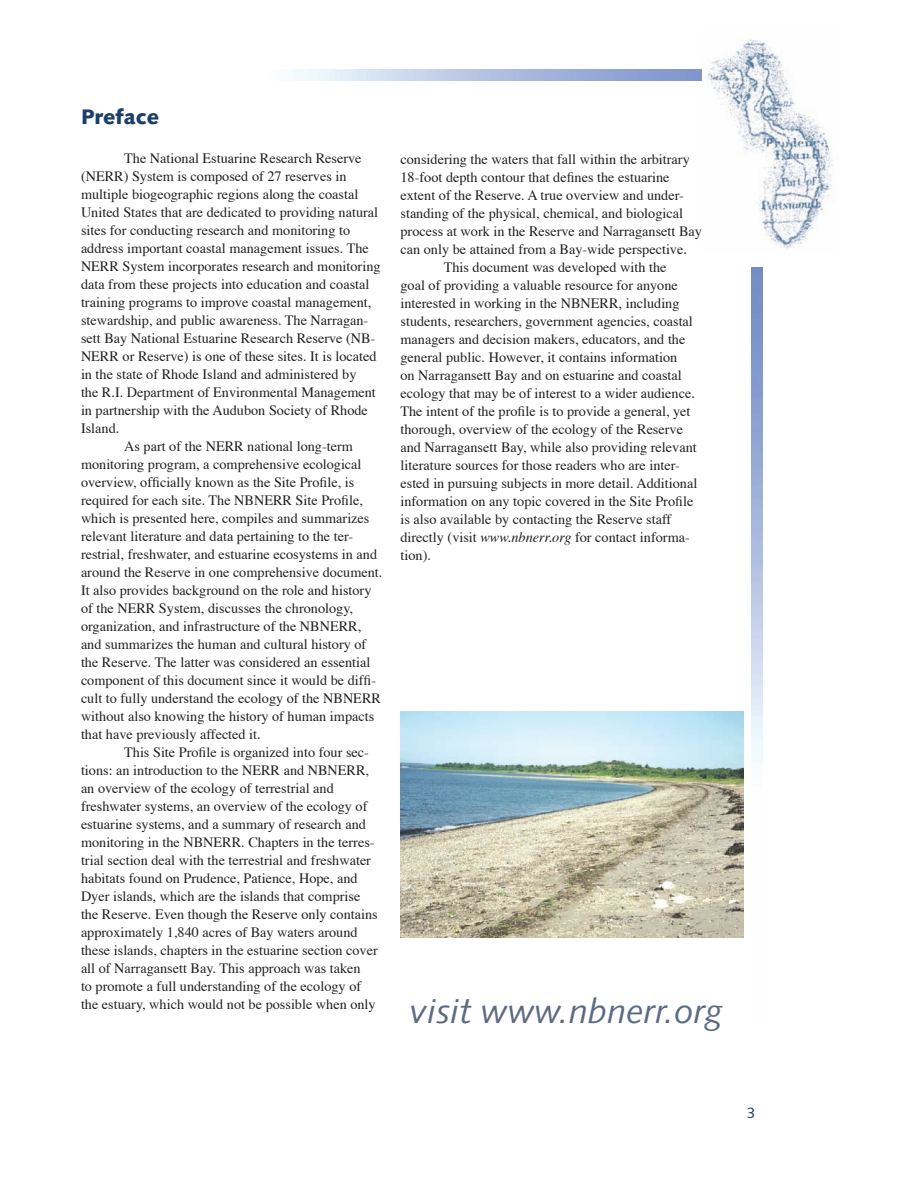
<style>
.page{position:relative;width:918px;height:1188px;background:#fff}
.page>*{position:absolute;margin:0;border:0;box-sizing:border-box;transform-origin:0 0}
.t1{font:italic 34.5px "Syntax";color:#5c6b83}
.t2{font:900 21px "Syntax";color:#1b3e6a}
.t3{font:15px "Syntax";color:#1b3e6a}
.t4{font:14.25px "Times";color:#231f20}
.s1{font-style:italic}
</style>
<div class="page">
<img style="left:702px;top:39px;width:131px;height:210px">
<img style="left:401px;top:711px;width:343px;height:226px">
<p class="t2" style="left:81px;top:104px;width:80px">Preface</p>
<p class="t4" style="left:124px;top:145px;width:239px">The National Estuarine Research Reserve</p>
<p class="t4" style="left:81px;top:163px;width:267px">(NERR) System is composed of 27 reserves in</p>
<p class="t4" style="left:81px;top:181px;width:279px">multiple biogeographic regions along the coastal</p>
<p class="t4" style="left:81px;top:199px;width:299px">United States that are dedicated to providing natural</p>
<p class="t4" style="left:81px;top:217px;width:271px">sites for conducting research and monitoring to</p>
<p class="t4" style="left:81px;top:235px;width:289px">address important coastal management issues. The</p>
<p class="t4" style="left:81px;top:253px;width:301px">NERR System incorporates research and monitoring</p>
<p class="t4" style="left:81px;top:271px;width:290px">data from these projects into education and coastal</p>
<p class="t4" style="left:81px;top:289px;width:292px">training programs to improve coastal management,</p>
<p class="t4" style="left:81px;top:307px;width:289px">stewardship, and public awareness. The Narragan-</p>
<p class="t4" style="left:81px;top:325px;width:296px">sett Bay National Estuarine Research Reserve (NB-</p>
<p class="t4" style="left:81px;top:343px;width:297px">NERR or Reserve) is one of these sites. It is located</p>
<p class="t4" style="left:81px;top:361px;width:277px">in the state of Rhode Island and administered by</p>
<p class="t4" style="left:81px;top:379px;width:296px">the R.I. Department of Environmental Management</p>
<p class="t4" style="left:81px;top:397px;width:288px">in partnership with the Audubon Society of Rhode</p>
<p class="t4" style="left:81px;top:415px;width:40px">Island.</p>
<p class="t4" style="left:124px;top:433px;width:230px">As part of the NERR national long-term</p>
<p class="t4" style="left:81px;top:451px;width:282px">monitoring program, a comprehensive ecological</p>
<p class="t4" style="left:81px;top:469px;width:275px">overview, officially known as the Site Profile, is</p>
<p class="t4" style="left:81px;top:487px;width:283px">required for each site. The NBNERR Site Profile,</p>
<p class="t4" style="left:81px;top:505px;width:290px">which is presented here, compiles and summarizes</p>
<p class="t4" style="left:81px;top:523px;width:274px">relevant literature and data pertaining to the ter-</p>
<p class="t4" style="left:81px;top:541px;width:298px">restrial, freshwater, and estuarine ecosystems in and</p>
<p class="t4" style="left:81px;top:559px;width:303px">around the Reserve in one comprehensive document.</p>
<p class="t4" style="left:81px;top:577px;width:292px">It also provides background on the role and history</p>
<p class="t4" style="left:81px;top:595px;width:274px">of the NERR System, discusses the chronology,</p>
<p class="t4" style="left:81px;top:613px;width:282px">organization, and infrastructure of the NBNERR,</p>
<p class="t4" style="left:81px;top:631px;width:287px">and summarizes the human and cultural history of</p>
<p class="t4" style="left:81px;top:649px;width:291px">the Reserve. The latter was considered an essential</p>
<p class="t4" style="left:81px;top:667px;width:297px">component of this document since it would be diffi-</p>
<p class="t4" style="left:81px;top:685px;width:302px">cult to fully understand the ecology of the NBNERR</p>
<p class="t4" style="left:81px;top:703px;width:295px">without also knowing the history of human impacts</p>
<p class="t4" style="left:81px;top:721px;width:181px">that have previously affected it.</p>
<p class="t4" style="left:124px;top:739px;width:246px">This Site Profile is organized into four sec-</p>
<p class="t4" style="left:81px;top:757px;width:290px">tions: an introduction to the NERR and NBNERR,</p>
<p class="t4" style="left:81px;top:775px;width:254px">an overview of the ecology of terrestrial and</p>
<p class="t4" style="left:81px;top:793px;width:288px">freshwater systems, an overview of the ecology of</p>
<p class="t4" style="left:81px;top:811px;width:286px">estuarine systems, and a summary of research and</p>
<p class="t4" style="left:81px;top:829px;width:295px">monitoring in the NBNERR. Chapters in the terres-</p>
<p class="t4" style="left:81px;top:847px;width:292px">trial section deal with the terrestrial and freshwater</p>
<p class="t4" style="left:81px;top:865px;width:278px">habitats found on Prudence, Patience, Hope, and</p>
<p class="t4" style="left:81px;top:883px;width:281px">Dyer islands, which are the islands that comprise</p>
<p class="t4" style="left:81px;top:901px;width:298px">the Reserve. Even though the Reserve only contains</p>
<p class="t4" style="left:81px;top:919px;width:278px">approximately 1,840 acres of Bay waters around</p>
<p class="t4" style="left:81px;top:937px;width:298px">these islands, chapters in the estuarine section cover</p>
<p class="t4" style="left:81px;top:955px;width:281px">all of Narragansett Bay. This approach was taken</p>
<p class="t4" style="left:81px;top:973px;width:282px">to promote a full understanding of the ecology of</p>
<p class="t4" style="left:81px;top:991px;width:296px">the estuary, which would not be possible when only</p>
<p class="t4" style="left:400px;top:146px;width:291px">considering the waters that fall within the arbitrary</p>
<p class="t4" style="left:400px;top:164px;width:271px">18-foot depth contour that defines the estuarine</p>
<p class="t4" style="left:400px;top:182px;width:285px">extent of the Reserve. A true overview and under-</p>
<p class="t4" style="left:400px;top:200px;width:284px">standing of the physical, chemical, and biological</p>
<p class="t4" style="left:400px;top:218px;width:303px">process at work in the Reserve and Narragansett Bay</p>
<p class="t4" style="left:400px;top:236px;width:288px">can only be attained from a Bay-wide perspective.</p>
<p class="t4" style="left:444px;top:254px;width:224px">This document was developed with the</p>
<p class="t4" style="left:400px;top:272px;width:279px">goal of providing a valuable resource for anyone</p>
<p class="t4" style="left:400px;top:290px;width:281px">interested in working in the NBNERR, including</p>
<p class="t4" style="left:400px;top:308px;width:294px">students, researchers, government agencies, coastal</p>
<p class="t4" style="left:400px;top:326px;width:286px">managers and decision makers, educators, and the</p>
<p class="t4" style="left:400px;top:344px;width:278px">general public. However, it contains information</p>
<p class="t4" style="left:400px;top:362px;width:283px">on Narragansett Bay and on estuarine and coastal</p>
<p class="t4" style="left:400px;top:380px;width:296px">ecology that may be of interest to a wider audience.</p>
<p class="t4" style="left:400px;top:398px;width:292px">The intent of the profile is to provide a general, yet</p>
<p class="t4" style="left:400px;top:416px;width:284px">thorough, overview of the ecology of the Reserve</p>
<p class="t4" style="left:400px;top:434px;width:298px">and Narragansett Bay, while also providing relevant</p>
<p class="t4" style="left:400px;top:452px;width:281px">literature sources for those readers who are inter-</p>
<p class="t4" style="left:400px;top:470px;width:298px">ested in pursuing subjects in more detail. Additional</p>
<p class="t4" style="left:400px;top:488px;width:294px">information on any topic covered in the Site Profile</p>
<p class="t4" style="left:400px;top:506px;width:272px">is also available by contacting the Reserve staff</p>
<p class="t4" style="left:400px;top:524px;width:291px">directly (visit <span class="s1">www.nbnerr.org</span> for contact informa-</p>
<p class="t4" style="left:400px;top:542px;width:32px">tion).</p>
<p class="t1" style="left:410px;top:991px;width:314px">visit www.nbnerr.org</p>
<p class="t3" style="left:747px;top:1104px;width:10px">3</p>
</div>
